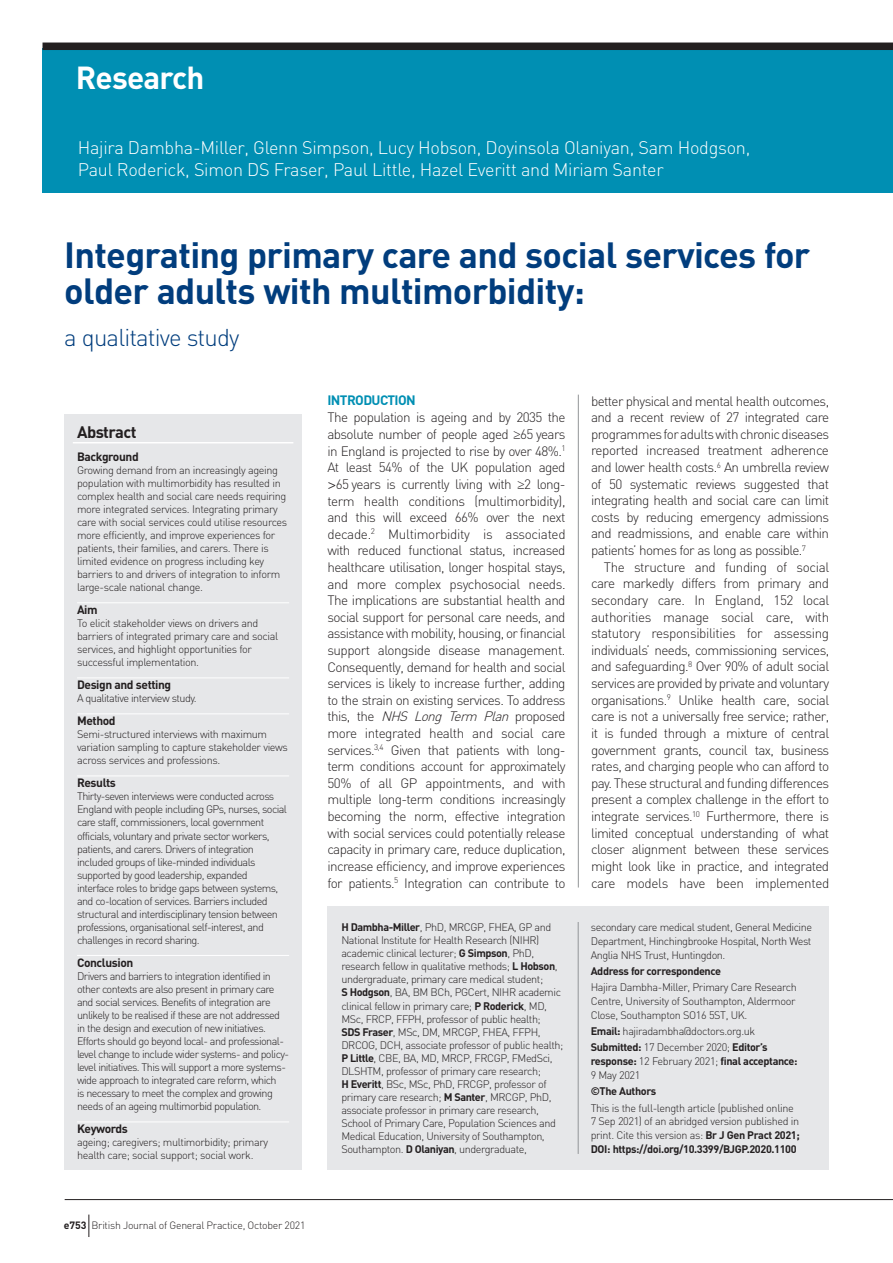
<style>
.page{position:relative;width:893px;height:1263px;background:#fff}
.page>*{position:absolute;margin:0;border:0;box-sizing:border-box;transform-origin:0 0}
.t1{font:700 36px/36px "DIN";letter-spacing:-.02em;color:#013d7d}
.t2{font:700 31.5px "DIN";letter-spacing:-.025em;color:#fff}
.t3{font:300 24px "DIN";letter-spacing:-.035em;color:#013d7d}
.t4{font:300 18px/21px "DIN";letter-spacing:-.015em;color:#fff}
.t5{font:700 16.5px "DIN";letter-spacing:-.035em;color:#231f20}
.t6{font:300 13.5px/16.6px "DIN";letter-spacing:-.045em;color:#231f20;text-align:justify}
.t7{font:700 13.5px "DIN";letter-spacing:-.045em;color:#008fb3}
.t8{font:700 12px "DIN";letter-spacing:-.035em;color:#231f20}
.t9{font:300 10.8px/13px "DIN";letter-spacing:-.04em;color:#231f20}
.t10{font:700 10.8px/14px "DIN";letter-spacing:-.035em;color:#231f20}
.t11{font:300 10.5px "DIN";letter-spacing:-.025em;color:#231f20}
.s1{font-weight:700}
.s2{font-family:"Helvetica"}
.s3{font-style:italic}
.s4{font-weight:300}
</style>
<div class="page">
<div style="left:43px;top:48px;width:850px;height:144px;background:#008fb3"></div>
<div style="left:43px;top:43px;width:850px;height:7px;background:#231f20"></div>
<hr style="left:578px;top:395px;width:1px;height:492px;background:#939598">
<div style="left:64px;top:414px;width:238px;height:755px;background:#e6e7e9"></div>
<hr style="left:73px;top:442px;width:220px;height:1px;background:#fff">
<hr style="left:77px;top:602px;width:212px;height:1px;background:#fff">
<hr style="left:77px;top:677px;width:212px;height:1px;background:#fff">
<hr style="left:77px;top:713px;width:212px;height:1px;background:#fff">
<hr style="left:77px;top:775px;width:212px;height:1px;background:#fff">
<hr style="left:77px;top:955px;width:212px;height:1px;background:#fff">
<hr style="left:77px;top:1121px;width:212px;height:1px;background:#fff">
<div style="left:327px;top:906px;width:502px;height:263px;background:#e6e7e9"></div>
<hr style="left:578px;top:922px;width:1px;height:232px;background:#939598">
<svg style="left:88px;top:1214px;width:1px;height:23px"></svg>
<hr style="left:65px;top:1199px;width:828px;height:1px;background:#231f20">
<h2 class="t2" style="left:76px;top:57px;width:130px">Research</h2>
<h3 class="t4" style="left:78px;top:137px;width:674px">Hajira Dambha-Miller, Glenn Simpson, Lucy Hobson, Doyinsola Olaniyan, Sam Hodgson,<br>Paul Roderick, Simon DS Fraser, Paul Little, Hazel Everitt and Miriam Santer</h3>
<h1 class="t1" style="left:64px;top:235px;width:747px">Integrating primary care and social services for older adults with multimorbidity:</h1>
<h3 class="t3" style="left:64px;top:323px;width:177px">a qualitative study</h3>
<h3 class="t5" style="left:77px;top:421px;width:61px">Abstract</h3>
<p class="t8" style="left:77px;top:448px;width:63px">Background</p>
<p class="t9" style="left:77px;top:463px;width:212px">Growing demand from an increasingly ageing population with multimorbidity has resulted in complex health and social care needs requiring more integrated services. Integrating primary care with social services could utilise resources more efficiently, and improve experiences for patients, their families, and carers. There is limited evidence on progress including key barriers to and drivers of integration to inform large-scale national change.</p>
<p class="t8" style="left:77px;top:602px;width:22px">Aim</p>
<p class="t9" style="left:77px;top:617px;width:203px">To elicit stakeholder views on drivers and barriers of integrated primary care and social services, and highlight opportunities for successful implementation.</p>
<p class="t8" style="left:77px;top:677px;width:96px">Design and setting</p>
<p class="t9" style="left:77px;top:692px;width:121px">A qualitative interview study.</p>
<p class="t8" style="left:77px;top:713px;width:40px">Method</p>
<p class="t9" style="left:77px;top:728px;width:212px">Semi-structured interviews with maximum variation sampling to capture stakeholder views across services and professions.</p>
<p class="t8" style="left:77px;top:775px;width:40px">Results</p>
<p class="t9" style="left:77px;top:790px;width:212px">Thirty-seven interviews were conducted across England with people including GPs, nurses, social care staff, commissioners, local government officials, voluntary and private sector workers, patients, and carers. Drivers of integration included groups of like-minded individuals supported by good leadership, expanded interface roles to bridge gaps between systems, and co-location of services. Barriers included structural and interdisciplinary tension between professions, organisational self-interest, and challenges in record sharing.</p>
<p class="t8" style="left:77px;top:955px;width:58px">Conclusion</p>
<p class="t9" style="left:77px;top:969px;width:214px">Drivers and barriers to integration identified in other contexts are also present in primary care and social services. Benefits of integration are unlikely to be realised if these are not addressed in the design and execution of new initiatives.<br>Efforts should go beyond local- and professional&shy;level change to include wider systems- and policy&shy;level initiatives. This will support a more systems&shy;wide approach to integrated care reform, which<br>is necessary to meet the complex and growing needs of an ageing multimorbid population.</p>
<p class="t8" style="left:77px;top:1121px;width:52px">Keywords</p>
<p class="t9" style="left:77px;top:1136px;width:193px">ageing; caregivers; multimorbidity; primary health care; social support; social work.</p>
<p class="t11" style="left:64px;top:1219px;width:243px"><span class="s1">e753</span> British Journal of General Practice, October 2021</p>
<p class="t7" style="left:327px;top:391px;width:90px">INTRODUCTION</p>
<p class="t6" style="left:327px;top:409px;width:240px">The population is ageing and by 2035 the absolute number of people aged <span class="s2">≥</span>65 years in England is projected to rise by over 48%.<sup>1<br></sup>At least 54% of the UK population aged <span class="s2">&gt;</span>65 years is currently living with <span class="s2">≥</span>2 long&shy;term health conditions (multimorbidity), and this will exceed 66% over the next decade.<sup>2</sup> Multimorbidity is associated with reduced functional status, increased healthcare utilisation, longer hospital stays, and more complex psychosocial needs.<br>The implications are substantial health and social support for personal care needs, and assistance with mobility, housing, or financial support alongside disease management.<br>Consequently, demand for health and social services is likely to increase further, adding to the strain on existing services. To address this, the <span class="s3">NHS Long Term Plan</span> proposed more integrated health and social care services.<sup>3,4</sup> Given that patients with long&shy;term conditions account for approximately 50% of all GP appointments, and with multiple long-term conditions increasingly becoming the norm, effective integration with social services could potentially release capacity in primary care, reduce duplication, increase efficiency, and improve experiences for patients.<sup>5</sup> Integration can contribute to</p>
<p class="t6" style="left:591px;top:392px;width:240px">better physical and mental health outcomes, and a recent review of 27 integrated care programmes for adults with chronic diseases reported increased treatment adherence and lower health costs.<sup>6</sup> An umbrella review of 50 systematic reviews suggested that integrating health and social care can limit costs by reducing emergency admissions and readmissions, and enable care within patients’ homes for as long as possible.<sup>7</sup></p>
<p class="t6" style="left:591px;top:558px;width:240px;text-indent:13px">The structure and funding of social care markedly differs from primary and secondary care. In England, 152 local authorities manage social care, with statutory responsibilities for assessing individuals’ needs, commissioning services, and safeguarding.<sup>8</sup> Over 90% of adult social services are provided by private and voluntary organisations.<sup>9</sup> Unlike health care, social care is not a universally free service; rather, it is funded through a mixture of central government grants, council tax, business rates, and charging people who can afford to pay. These structural and funding differences present a complex challenge in the effort to integrate services.<sup>10</sup> Furthermore, there is limited conceptual understanding of what closer alignment between these services might look like in practice, and integrated care models have been implemented</p>
<p class="t9" style="left:341px;top:920px;width:223px"><span class="s1">H Dambha-Miller</span>, PhD, MRCGP, FHEA, GP and National Institute for Health Research (NIHR) academic clinical lecturer; <span class="s1">G Simpson</span>, PhD, research fellow in qualitative methods; <span class="s1">L Hobson</span>, undergraduate, primary care medical student;<br><span class="s1">S Hodgson</span>, BA, BM BCh, PGCert, NIHR academic clinical fellow in primary care; <span class="s1">P Roderick</span>, MD, MSc, FRCP, FFPH, professor of public health;<br><span class="s1">SDS Fraser</span>, MSc, DM, MRCGP, FHEA, FFPH, DRCOG, DCH, associate professor of public health; <span class="s1">P Little</span>, CBE, BA, MD, MRCP, FRCGP, FMedSci, DLSHTM, professor of primary care research;<br><span class="s1">H Everitt</span>, BSc, MSc, PhD, FRCGP, professor of primary care research; <span class="s1">M Santer</span>, MRCGP, PhD, associate professor in primary care research, School of Primary Care, Population Sciences and Medical Education, University of Southampton, Southampton. <span class="s1">D Olaniyan</span>, undergraduate,</p>
<p class="t9" style="left:591px;top:920px;width:223px;line-height:14px;text-align:justify">secondary care medical student, General Medicine Department, Hinchingbrooke Hospital, North West Anglia NHS Trust, Huntingdon.</p>
<p class="t10" style="left:591px;top:964px;width:132px">Address for correspondence</p>
<p class="t9" style="left:591px;top:980px;width:208px;line-height:14px">Hajira Dambha-Miller, Primary Care Research<br>Centre, University of Southampton, Aldermoor<br>Close, Southampton SO16 5ST, UK.</p>
<p class="t9" style="left:591px;top:1023px;width:178px;line-height:16px"><span class="s1">Email:</span> hajiradambha@doctors.org.uk<br><span class="s1">Submitted:</span> 17 December 2020; <span class="s1">Editor’s</span></p>
<p class="t10" style="left:591px;top:1054px;width:208px">response: <span class="s4">12 February 2021;</span> final acceptance:<br><span class="s4">9 May 2021</span></p>
<p class="t10" style="left:591px;top:1084px;width:67px">©The Authors</p>
<p class="t9" style="left:591px;top:1100px;width:211px;line-height:14px">This is the full-length article (published online 7 Sep 2021) of an abridged version published in print. Cite this version as: <span class="s1">Br J Gen Pract 2021; DOI: https://doi.org/10.3399/BJGP.2020.1100</span></p>
</div>
